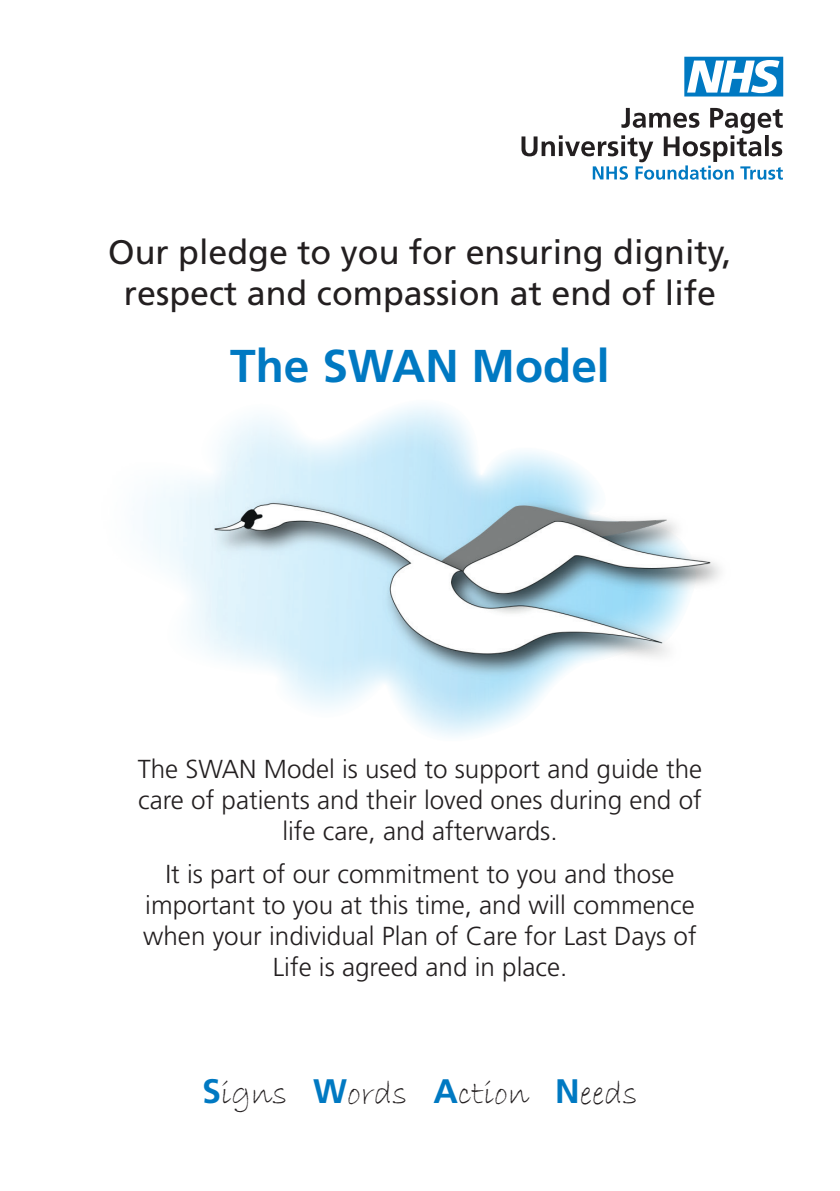
<style>
.page{position:relative;width:840px;height:1191px;background:#fff}
.page>*{position:absolute;margin:0;border:0;box-sizing:border-box;transform-origin:0 0}
.t1{font:700 46px "Frutiger LT Std";color:#0079c2}
.t2{font:34px "Frutiger LT Std";color:#231f20}
.t3{font:34px "Bradley Hand ITC";color:#231f20}
.t4{font:300 26px/31.2px "Frutiger LT Std";color:#231f20;text-align:center}
.s1{font-family:"Frutiger LT Std";font-weight:700;color:#0079c2}
</style>
<div class="page">
<svg style="left:521px;top:108px;width:261px;height:72px"></svg>
<svg style="left:684px;top:57px;width:98px;height:39px"></svg>
<img style="left:143px;top:405px;width:577px;height:332px">
<p class="t2" style="left:108px;top:232px;width:624px">Our pledge to you for ensuring dignity,</p>
<p class="t2" style="left:124px;top:273px;width:593px">respect and compassion at end of life</p>
<p class="t1" style="left:230px;top:339px;width:381px">The SWAN Model</p>
<p class="t4" style="left:138px;top:753px;width:565px">The SWAN Model is used to support and guide the care of patients and their loved ones during end of life care, and afterwards.</p>
<p class="t4" style="left:143px;top:858px;width:554px">It is part of our commitment to you and those important to you at this time, and will commence when your individual Plan of Care for Last Days of Life is agreed and in place.</p>
<p class="t3" style="left:202px;top:1071px;width:437px"><span class="s1">S</span>igns <span class="s1">W</span>ords <span class="s1">A</span>ction <span class="s1">N</span>eeds</p>
</div>
